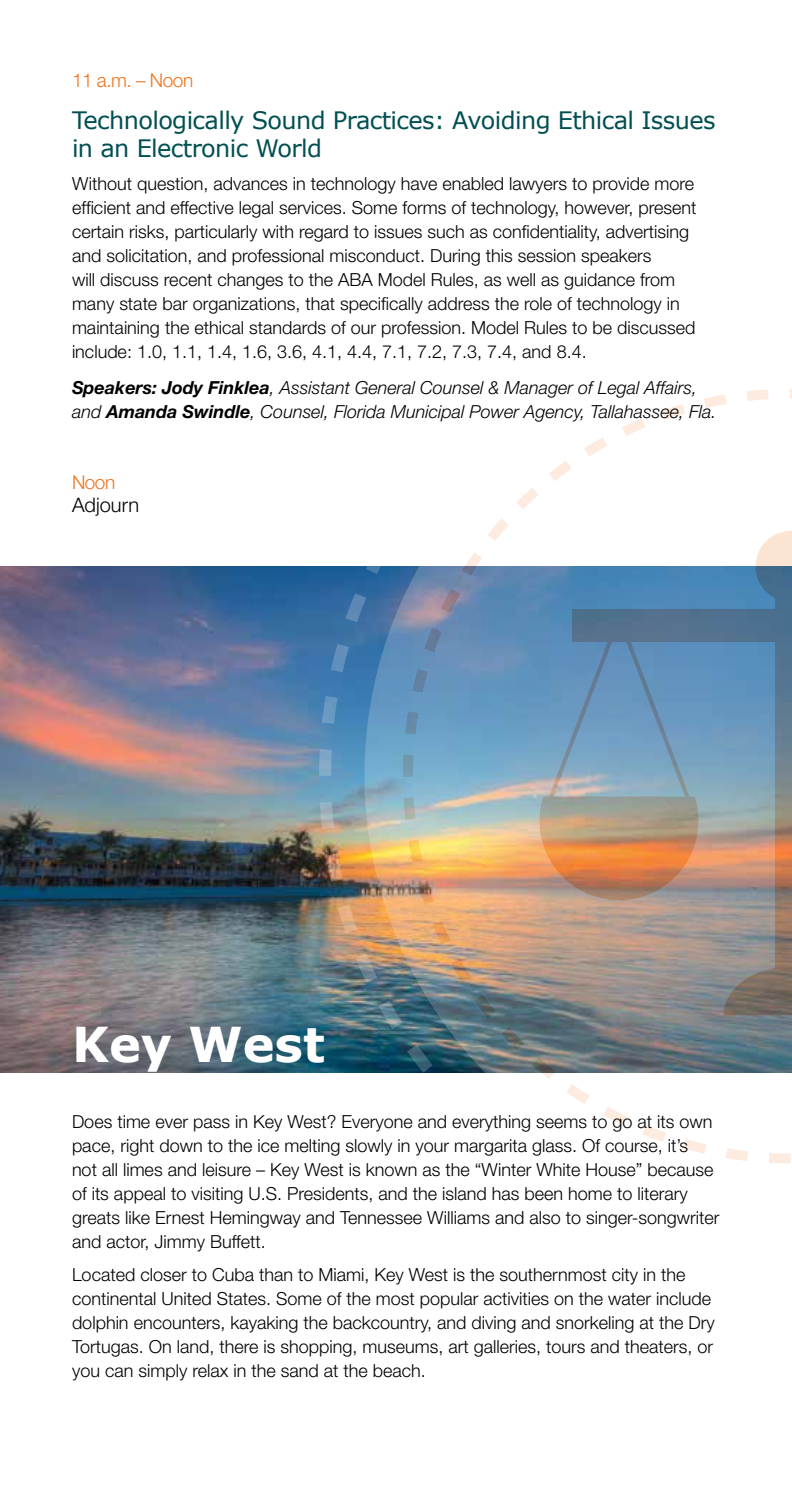
<style>
.page{position:relative;width:792px;height:1512px;background:#fff}
.page>*{position:absolute;margin:0;border:0;box-sizing:border-box;transform-origin:0 0}
.t1{font:700 48px "Verdana";color:#fff}
.t2{font:24px/28px "Verdana";letter-spacing:-.025em;color:#004f52}
.t3{font:300 20px "Helvetica Neue";color:#000}
.t4{font:300 19px "Helvetica Neue";letter-spacing:-.025em;color:#ec7620}
.t5{font:300 18px/24px "Helvetica Neue";color:#000}
.t6{font:italic 300 18px/24px "Helvetica Neue";color:#000}
.s1{font-weight:700}
</style>
<div class="page">
<img style="left:0;top:567px;width:319px;height:505px">
<img style="left:319px;top:566px;width:471px;height:598px">
<img style="left:403px;top:389px;width:389px;height:774px">
<svg style="left:540px;top:612px;width:159px;height:288px;background:#8f979e"></svg>
<div style="left:572px;top:610px;width:220px;height:32px;background:#53718e"></div>
<svg style="left:775px;top:602px;width:17px;height:364px;background:#7e7a7a"></svg>
<svg style="left:756px;top:531px;width:36px;height:71px;background:#9eacb8"></svg>
<svg style="left:723px;top:966px;width:69px;height:49px;background:#7c726a"></svg>
<p class="t4" style="left:72px;top:69px;width:123px">11 a.m. – Noon</p>
<h2 class="t2" style="left:72px;top:107px;width:645px">Technologically Sound Practices: Avoiding Ethical Issues in an Electronic World</h2>
<p class="t5" style="left:72px;top:171px;width:626px">Without question, advances in technology have enabled lawyers to provide more efficient and effective legal services. Some forms of technology, however, present certain risks, particularly with regard to issues such as confidentiality, advertising and solicitation, and professional misconduct. During this session speakers<br>will discuss recent changes to the ABA Model Rules, as well as guidance from many state bar organizations, that specifically address the role of technology in maintaining the ethical standards of our profession. Model Rules to be discussed include: 1.0, 1.1, 1.4, 1.6, 3.6, 4.1, 4.4, 7.1, 7.2, 7.3, 7.4, and 8.4.</p>
<p class="t6" style="left:72px;top:375px;width:646px"><span class="s1">Speakers: Jody Finklea</span>, Assistant General Counsel &amp; Manager of Legal Affairs, and <span class="s1">Amanda Swindle</span>, Counsel, Florida Municipal Power Agency, Tallahassee, Fla.</p>
<p class="t4" style="left:72px;top:471px;width:45px">Noon</p>
<p class="t3" style="left:72px;top:493px;width:69px">Adjourn</p>
<h1 class="t1" style="left:72px;top:1014px;width:254px">Key West</h1>
<p class="t5" style="left:72px;top:1109px;width:649px">Does time ever pass in Key West? Everyone and everything seems to go at its own pace, right down to the ice melting slowly in your margarita glass. Of course, it’s<br>not all limes and leisure – Key West is known as the “Winter White House” because of its appeal to visiting U.S. Presidents, and the island has been home to literary greats like Ernest Hemingway and Tennessee Williams and also to singer-songwriter and actor, Jimmy Buffett.</p>
<p class="t5" style="left:72px;top:1262px;width:644px">Located closer to Cuba than to Miami, Key West is the southernmost city in the continental United States. Some of the most popular activities on the water include dolphin encounters, kayaking the backcountry, and diving and snorkeling at the Dry Tortugas. On land, there is shopping, museums, art galleries, tours and theaters, or you can simply relax in the sand at the beach.</p>
</div>
